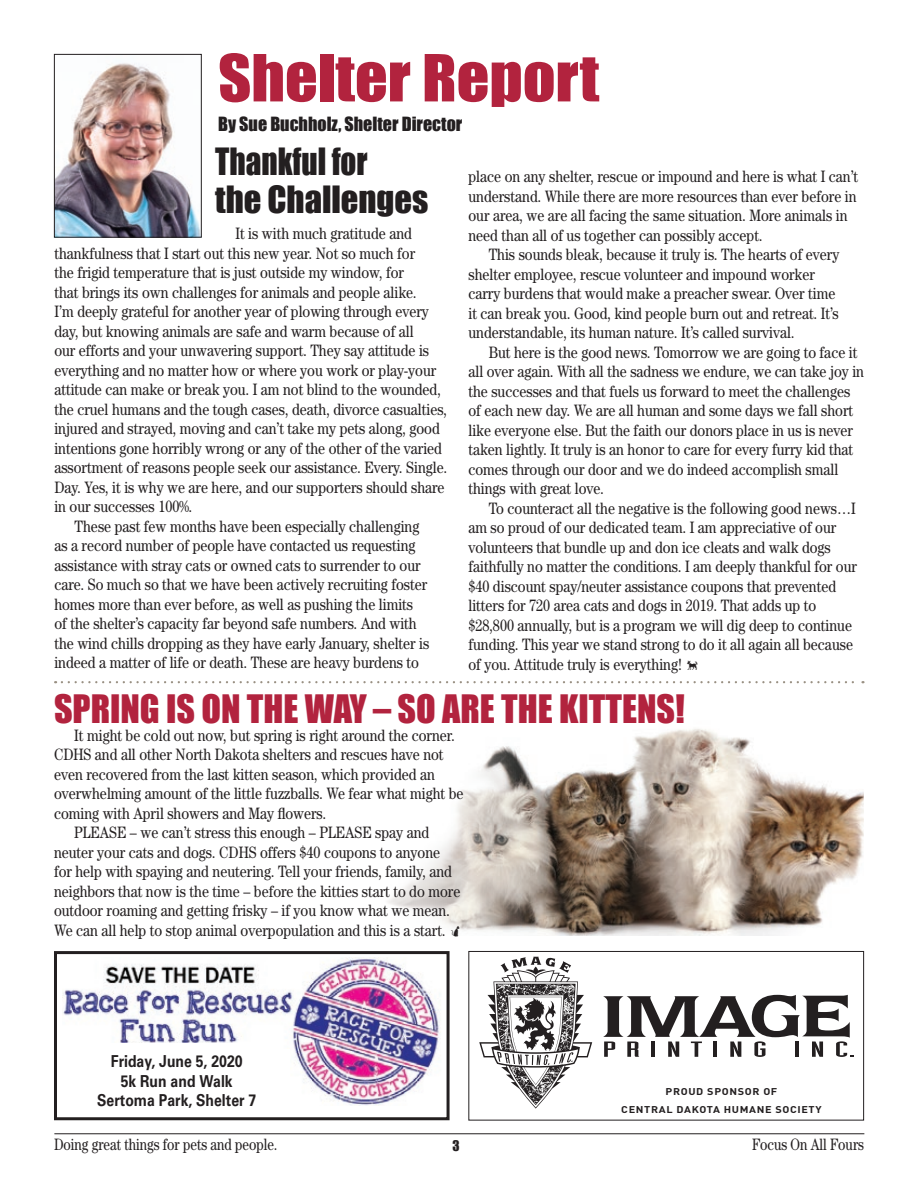
<style>
.page{position:relative;width:918px;height:1188px;background:#fff}
.page>*{position:absolute;margin:0;border:0;box-sizing:border-box;transform-origin:0 0}
.Headline1{font:60px "Impact";color:#b2233e;scale:1.07 1}
.t1{font:36px "Impact";color:#b2233e}
.t2{font:34.5px "Impact";color:#231f20}
.t3{font:34.5px "Impact";color:#231f20;scale:.9 1}
.t4{font:18px "Impact";color:#231f20}
.t5{font:16.5px/19.5px "Century Std";color:#231f20;scale:.85 1}
.t6{font:700 16.5px "Univers";color:#231f20;scale:.85 1}
.t7{font:16.5px "Century Std";color:#231f20;scale:.8 1}
.t8{font:13.5px "Impact";color:#231f20}
.t9{font:700 9.75px/17.9px "DIN";letter-spacing:.06em;color:#231f20;text-align:center;scale:1.11 1}
</style>
<div class="page">
<img style="left:387px;top:729px;width:477px;height:207px">
<svg style="left:62px;top:681px;width:801px;height:2px"></svg>
<img style="left:56px;top:63px;width:144px;height:173px">
<div style="left:54px;top:54px;width:148px;height:184px;border:1px solid #231f20"></div>
<div style="left:54px;top:951px;width:396px;height:169px;border:3px solid #231f20"></div>
<svg style="left:603px;top:995px;width:251px;height:62px"></svg>
<svg style="left:479px;top:957px;width:113px;height:152px"></svg>
<div style="left:468px;top:951px;width:396px;height:169px;border:1px solid #231f20"></div>
<img style="left:62px;top:957px;width:378px;height:148px">
<div style="left:89px;top:1044px;width:186px;height:61px;background:#fff"></div>
<div style="left:64px;top:1050px;width:226px;height:61px;background:#fff"></div>
<hr style="left:54px;top:1134px;width:810px;height:1px;background:#231f20">
<svg style="left:451px;top:926px;width:8px;height:10px"></svg>
<p class="Headline1" style="left:218px;top:31px;width:358px">Shelter Report</p>
<p class="t4" style="left:218px;top:110px;width:246px">By Sue Buchholz, Shelter Director</p>
<p class="t3" style="left:215px;top:135px;width:171px">Thankful for</p>
<p class="t2" style="left:215px;top:173px;width:215px">the Challenges</p>
<p class="t5" style="left:54px;top:223px;width:464px;text-indent:181px">It is with much gratitude and thankfulness that I start out this new year. Not so much for<br>the frigid temperature that is just outside my window, for<br>that brings its own challenges for animals and people alike.<br>I’m deeply grateful for another year of plowing through every day, but knowing animals are safe and warm because of all<br>our efforts and your unwavering support. They say attitude is everything and no matter how or where you work or play-your attitude can make or break you. I am not blind to the wounded, the cruel humans and the tough cases, death, divorce casualties, injured and strayed, moving and can’t take my pets along, good intentions gone horribly wrong or any of the other of the varied assortment of reasons people seek our assistance. Every. Single.<br>Day. Yes, it is why we are here, and our supporters should share in our successes 100%.</p>
<p class="t5" style="left:54px;top:516px;width:443px;text-indent:20px">These past few months have been especially challenging as a record number of people have contacted us requesting assistance with stray cats or owned cats to surrender to our care. So much so that we have been actively recruiting foster homes more than ever before, as well as pushing the limits of the shelter’s capacity far beyond safe numbers. And with the wind chills dropping as they have early January, shelter is indeed a matter of life or death. These are heavy burdens to</p>
<p class="t5" style="left:468px;top:166px;width:460px">place on any shelter, rescue or impound and here is what I can’t understand. While there are more resources than ever before in our area, we are all facing the same situation. More animals in need than all of us together can possibly accept.</p>
<p class="t5" style="left:468px;top:244px;width:438px;text-indent:20px">This sounds bleak, because it truly is. The hearts of every shelter employee, rescue volunteer and impound worker carry burdens that would make a preacher swear. Over time it can break you. Good, kind people burn out and retreat. It’s understandable, its human nature. It’s called survival.</p>
<p class="t5" style="left:468px;top:342px;width:467px;text-indent:20px">But here is the good news. Tomorrow we are going to face it all over again. With all the sadness we endure, we can take joy in the successes and that fuels us forward to meet the challenges of each new day. We are all human and some days we fall short like everyone else. But the faith our donors place in us is never taken lightly. It truly is an honor to care for every furry kid that comes through our door and we do indeed accomplish small things with great love.</p>
<p class="t5" style="left:468px;top:498px;width:459px;text-indent:20px">To counteract all the negative is the following good news…I am so proud of our dedicated team. I am appreciative of our volunteers that bundle up and don ice cleats and walk dogs faithfully no matter the conditions. I am deeply thankful for our $40 discount spay/neuter assistance coupons that prevented litters for 720 area cats and dogs in 2019. That adds up to $28,800 annually, but is a program we will dig deep to continue funding. This year we stand strong to do it all again all because of you. Attitude truly is everything!</p>
<p class="t1" style="left:54px;top:681px;width:632px">SPRING IS ON THE WAY – SO ARE THE KITTENS!</p>
<p class="t5" style="left:54px;top:725px;width:483px;text-indent:20px">It might be cold out now, but spring is right around the corner.<br>CDHS and all other North Dakota shelters and rescues have not even recovered from the last kitten season, which provided an overwhelming amount of the little fuzzballs. We fear what might be coming with April showers and May flowers.</p>
<p class="t5" style="left:54px;top:822px;width:480px;text-indent:20px">PLEASE – we can’t stress this enough – PLEASE spay and neuter your cats and dogs. CDHS offers $40 coupons to anyone for help with spaying and neutering. Tell your friends, family, and neighbors that now is the time – before the kitties start to do more outdoor roaming and getting frisky – if you know what we mean.<br>We can all help to stop animal overpopulation and this is a start.</p>
<p class="t6" style="left:111px;top:1052px;width:157px">Friday, June 5, 2020</p>
<p class="t6" style="left:121px;top:1071px;width:133px">5k Run and Walk</p>
<p class="t6" style="left:97px;top:1091px;width:189px">Sertoma Park, Shelter 7</p>
<p class="t9" style="left:621px;top:1082px;width:182px">PROUD SPONSOR OF<br>CENTRAL DAKOTA HUMANE SOCIETY</p>
<p class="t7" style="left:54px;top:1135px;width:281px">Doing great things for pets and people.</p>
<p class="t8" style="left:452px;top:1136px;width:9px">3</p>
<p class="t7" style="left:752px;top:1135px;width:141px">Focus On All Fours</p>
</div>
